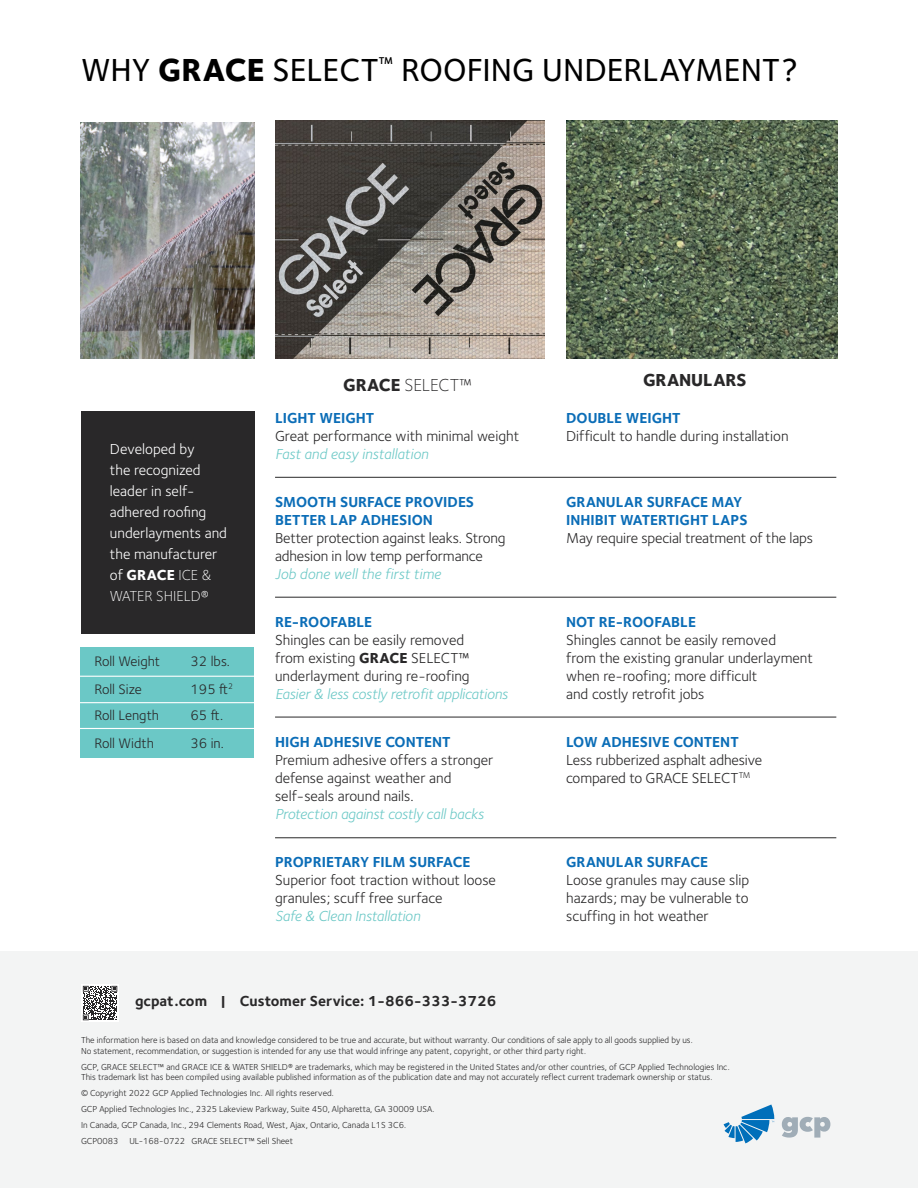
<style>
.page{position:relative;width:918px;height:1188px;background:#fff}
.page>*{position:absolute;margin:0;border:0;box-sizing:border-box;transform-origin:0 0}
.t1{font:500 33px "Foundry Sterling";color:#000}
.t2{font:300 18px "Foundry Sterling";letter-spacing:-.01em;color:#292829}
.t3{font:800 18px "Foundry Sterling";letter-spacing:-.01em;color:#292829}
.t4{font:15px/18px "Foundry Sterling";color:#292829}
.t5{font:700 15px/18px "Foundry Sterling";color:#0b6db7}
.t6{font:italic 15px "Foundry Sterling";letter-spacing:-.01em;color:#6bc8c6}
.t7{font:15px/21px "Foundry Sterling";color:#fff}
.t8{font:700 15px "Foundry Sterling";color:#292829}
.t9{font:14.25px "Foundry Sterling";color:#292829}
.t10{font:9px/15.9px "Foundry Sterling";color:#292829}
.s1{font-weight:800}
.s2{font-weight:300}
</style>
<div class="page">
<div style="left:0;top:951px;width:918px;height:237px;background:#f3f4f4"></div>
<div style="left:81px;top:412px;width:174px;height:222px;background:#292829"></div>
<img style="left:80px;top:123px;width:172px;height:236px">
<div style="left:80px;top:648px;width:174px;height:110px;background:#6bc8c6"></div>
<hr style="left:78px;top:676px;width:181px;height:1px;background:#fff">
<hr style="left:78px;top:702px;width:181px;height:1px;background:#fff">
<hr style="left:76px;top:728px;width:181px;height:1px;background:#fff">
<svg style="left:782px;top:1117px;width:48px;height:21px"></svg>
<svg style="left:724px;top:1105px;width:50px;height:38px"></svg>
<hr style="left:275px;top:838px;width:561px;height:1px;background:#292829">
<hr style="left:275px;top:717px;width:561px;height:1px;background:#292829">
<hr style="left:275px;top:597px;width:561px;height:1px;background:#292829">
<hr style="left:275px;top:477px;width:561px;height:1px;background:#292829">
<svg style="left:81px;top:984px;width:38px;height:38px"></svg>
<svg style="left:83px;top:986px;width:34px;height:34px"></svg>
<img style="left:252px;top:121px;width:293px;height:238px">
<img style="left:566px;top:121px;width:271px;height:238px">
<div style="left:259px;top:111px;width:16px;height:284px;background:#fff"></div>
<h1 class="t1" style="left:81px;top:51px;width:719px">WHY <span class="s1">GRACE</span> SELECT<sup>™</sup> ROOFING UNDERLAYMENT?</h1>
<h3 class="t7" style="left:110px;top:438px;width:119px">Developed by<br>the recognized leader in self&shy;adhered roofing underlayments and the manufacturer of <span class="s1">GRACE</span> <span class="s2">ICE &amp;<br>WATER SHIELD®</span></h3>
<h3 class="t9" style="left:94px;top:653px;width:67px">Roll Weight</h3>
<h3 class="t9" style="left:190px;top:653px;width:41px">32 lbs.</h3>
<h3 class="t9" style="left:94px;top:681px;width:49px">Roll Size</h3>
<h3 class="t9" style="left:190px;top:681px;width:44px">195 ft<sup>2</sup></h3>
<h3 class="t9" style="left:94px;top:707px;width:66px">Roll Length</h3>
<h3 class="t9" style="left:190px;top:707px;width:34px">65 ft.</h3>
<h3 class="t9" style="left:94px;top:735px;width:61px">Roll Width</h3>
<h3 class="t9" style="left:190px;top:735px;width:35px">36 in.</h3>
<h2 class="t2" style="left:343px;top:374px;width:130px"><span class="s1">GRACE</span> SELECT™</h2>
<h2 class="t3" style="left:643px;top:368px;width:105px">GRANULARS</h2>
<h3 class="t5" style="left:275px;top:409px;width:101px">LIGHT WEIGHT</h3>
<h3 class="t4" style="left:275px;top:427px;width:246px">Great performance with minimal weight</h3>
<h3 class="t6" style="left:275px;top:445px;width:155px">Fast and easy installation</h3>
<h3 class="t5" style="left:275px;top:493px;width:201px">SMOOTH SURFACE PROVIDES<br>BETTER LAP ADHESION</h3>
<h3 class="t4" style="left:275px;top:529px;width:232px">Better protection against leaks. Strong adhesion in low temp performance</h3>
<h3 class="t6" style="left:275px;top:565px;width:168px">Job done well the first time</h3>
<h3 class="t5" style="left:275px;top:613px;width:99px">RE-ROOFABLE</h3>
<h3 class="t4" style="left:275px;top:631px;width:196px">Shingles can be easily removed from existing <span class="s1">GRACE</span> SELECT™ underlayment during re-roofing</h3>
<h3 class="t6" style="left:275px;top:685px;width:234px">Easier &amp; less costly retrofit applications</h3>
<h3 class="t5" style="left:275px;top:733px;width:177px">HIGH ADHESIVE CONTENT</h3>
<h3 class="t4" style="left:275px;top:751px;width:220px">Premium adhesive offers a stronger defense against weather and self-seals around nails.</h3>
<h3 class="t6" style="left:275px;top:805px;width:210px">Protection against costly call backs</h3>
<h3 class="t5" style="left:275px;top:853px;width:197px">PROPRIETARY FILM SURFACE</h3>
<h3 class="t4" style="left:275px;top:871px;width:222px">Superior foot traction without loose granules; scuff free surface</h3>
<h3 class="t6" style="left:275px;top:907px;width:147px">Safe &amp; Clean Installation</h3>
<h3 class="t5" style="left:566px;top:409px;width:116px">DOUBLE WEIGHT</h3>
<h3 class="t4" style="left:566px;top:427px;width:224px">Difficult to handle during installation</h3>
<h3 class="t5" style="left:566px;top:493px;width:183px">GRANULAR SURFACE MAY<br>INHIBIT WATERTIGHT LAPS</h3>
<h3 class="t4" style="left:566px;top:529px;width:248px">May require special treatment of the laps</h3>
<h3 class="t5" style="left:566px;top:613px;width:131px">NOT RE-ROOFABLE</h3>
<h3 class="t4" style="left:566px;top:631px;width:248px">Shingles cannot be easily removed<br>from the existing granular underlayment when re-roofing; more difficult<br>and costly retrofit jobs</h3>
<h3 class="t5" style="left:566px;top:733px;width:174px">LOW ADHESIVE CONTENT</h3>
<h3 class="t4" style="left:566px;top:751px;width:198px">Less rubberized asphalt adhesive compared to GRACE SELECT<sup>TM</sup></h3>
<h3 class="t5" style="left:566px;top:853px;width:143px">GRANULAR SURFACE</h3>
<h3 class="t4" style="left:566px;top:871px;width:184px;text-align:justify">Loose granules may cause slip hazards; may be vulnerable to scuffing in hot weather</h3>
<h3 class="t8" style="left:135px;top:992px;width:363px">gcpat.com | Customer Service: 1-866-333-3726</h3>
<p class="t10" style="left:81px;top:1035px;width:613px;line-height:10.5px">The information here is based on data and knowledge considered to be true and accurate, but without warranty. Our conditions of sale apply to all goods supplied by us.<br>No statement, recommendation, or suggestion is intended for any use that would infringe any patent, copyright, or other third party right.</p>
<p class="t10" style="left:81px;top:1062px;width:650px;line-height:10.5px">GCP, GRACE SELECT™ and GRACE ICE &amp; WATER SHIELD® are trademarks, which may be registered in the United States and/or other countries, of GCP Applied Technologies Inc.<br>This trademark list has been compiled using available published information as of the publication date and may not accurately reflect current trademark ownership or status.</p>
<p class="t10" style="left:81px;top:1085px;width:355px">© Copyright 2022 GCP Applied Technologies Inc. All rights reserved.<br>GCP Applied Technologies Inc., 2325 Lakeview Parkway, Suite 450, Alpharetta, GA 30009 USA.<br>In Canada, GCP Canada, Inc., 294 Clements Road, West, Ajax, Ontario, Canada L1S 3C6.<br>GCP0083 UL-168-0722 GRACE SELECT™ Sell Sheet</p>
</div>
